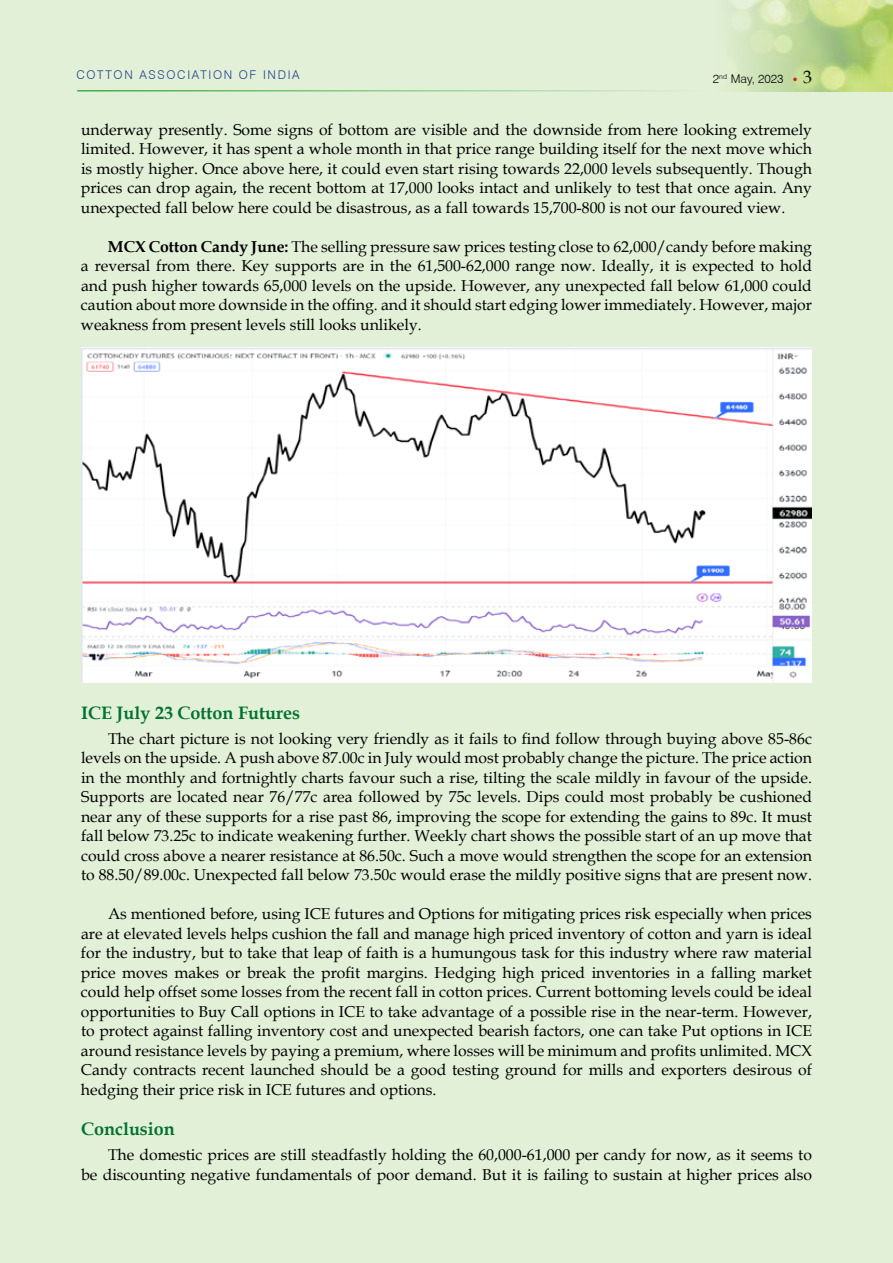
<style>
.page{position:relative;width:893px;height:1263px;background:#e3f0d8}
.page>*{position:absolute;margin:0;border:0;box-sizing:border-box;transform-origin:0 0}
.t1{font:700 18px "Book Antiqua";color:#00722e}
.t2{font:15.75px/19.5px "Book Antiqua";color:#000;text-align:justify}
.t3{font:300 12px "Swiss 721 BT";letter-spacing:.14em;color:#25408f}
.t4{font:300 12px "Swiss 721 BT";color:#000}
.s1{font-family:"Book Antiqua";font-weight:400;font-size:18px}
.s2{font-weight:700}
</style>
<div class="page">
<img style="left:727px;top:0;width:166px;height:91px">
<hr style="left:77px;top:90px;width:628px;height:2px;background:#41ad49">
<svg style="left:793px;top:78px;width:4px;height:3px"></svg>
<img style="left:81px;top:347px;width:731px;height:335px">
<p class="t3" style="left:76px;top:67px;width:225px">COTTON ASSOCIATION OF INDIA</p>
<p class="t4" style="left:713px;top:71px;width:101px">2<sup>ND</sup> MAY, 2023 <span class="s1">3</span></p>
<p class="t2" style="left:81px;top:119px;width:733px">underway presently. Some signs of bottom are visible and the downside from here looking extremely limited. However, it has spent a whole month in that price range building itself for the next move which is mostly higher. Once above here, it could even start rising towards 22,000 levels subsequently. Though prices can drop again, the recent bottom at 17,000 looks intact and unlikely to test that once again. Any unexpected fall below here could be disastrous, as a fall towards 15,700-800 is not our favoured view.</p>
<p class="t2" style="left:81px;top:236px;width:732px;text-indent:27px"><span class="s2">MCX Cotton Candy June:</span> The selling pressure saw prices testing close to 62,000/candy before making a reversal from there. Key supports are in the 61,500-62,000 range now. Ideally, it is expected to hold and push higher towards 65,000 levels on the upside. However, any unexpected fall below 61,000 could caution about more downside in the offing. and it should start edging lower immediately. However, major weakness from present levels still looks unlikely.</p>
<p class="t1" style="left:81px;top:700px;width:220px">ICE July 23 Cotton Futures</p>
<p class="t2" style="left:81px;top:728px;width:733px;text-indent:27px">The chart picture is not looking very friendly as it fails to find follow through buying above 85-86c levels on the upside. A push above 87.00c in July would most probably change the picture. The price action in the monthly and fortnightly charts favour such a rise, tilting the scale mildly in favour of the upside.<br>Supports are located near 76/77c area followed by 75c levels. Dips could most probably be cushioned near any of these supports for a rise past 86, improving the scope for extending the gains to 89c. It must fall below 73.25c to indicate weakening further. Weekly chart shows the possible start of an up move that could cross above a nearer resistance at 86.50c. Such a move would strengthen the scope for an extension to 88.50/89.00c. Unexpected fall below 73.50c would erase the mildly positive signs that are present now.</p>
<p class="t2" style="left:81px;top:904px;width:732px;text-indent:27px">As mentioned before, using ICE futures and Options for mitigating prices risk especially when prices are at elevated levels helps cushion the fall and manage high priced inventory of cotton and yarn is ideal for the industry, but to take that leap of faith is a humungous task for this industry where raw material price moves makes or break the profit margins. Hedging high priced inventories in a falling market could help offset some losses from the recent fall in cotton prices. Current bottoming levels could be ideal opportunities to Buy Call options in ICE to take advantage of a possible rise in the near-term. However, to protect against falling inventory cost and unexpected bearish factors, one can take Put options in ICE around resistance levels by paying a premium, where losses will be minimum and profits unlimited. MCX Candy contracts recent launched should be a good testing ground for mills and exporters desirous of hedging their price risk in ICE futures and options.</p>
<p class="t1" style="left:81px;top:1117px;width:95px">Conclusion</p>
<p class="t2" style="left:81px;top:1145px;width:732px;text-align:right">The domestic prices are still steadfastly holding the 60,000-61,000 per candy for now, as it seems to<br>be discounting negative fundamentals of poor demand. But it is failing to sustain at higher prices also</p>
</div>
